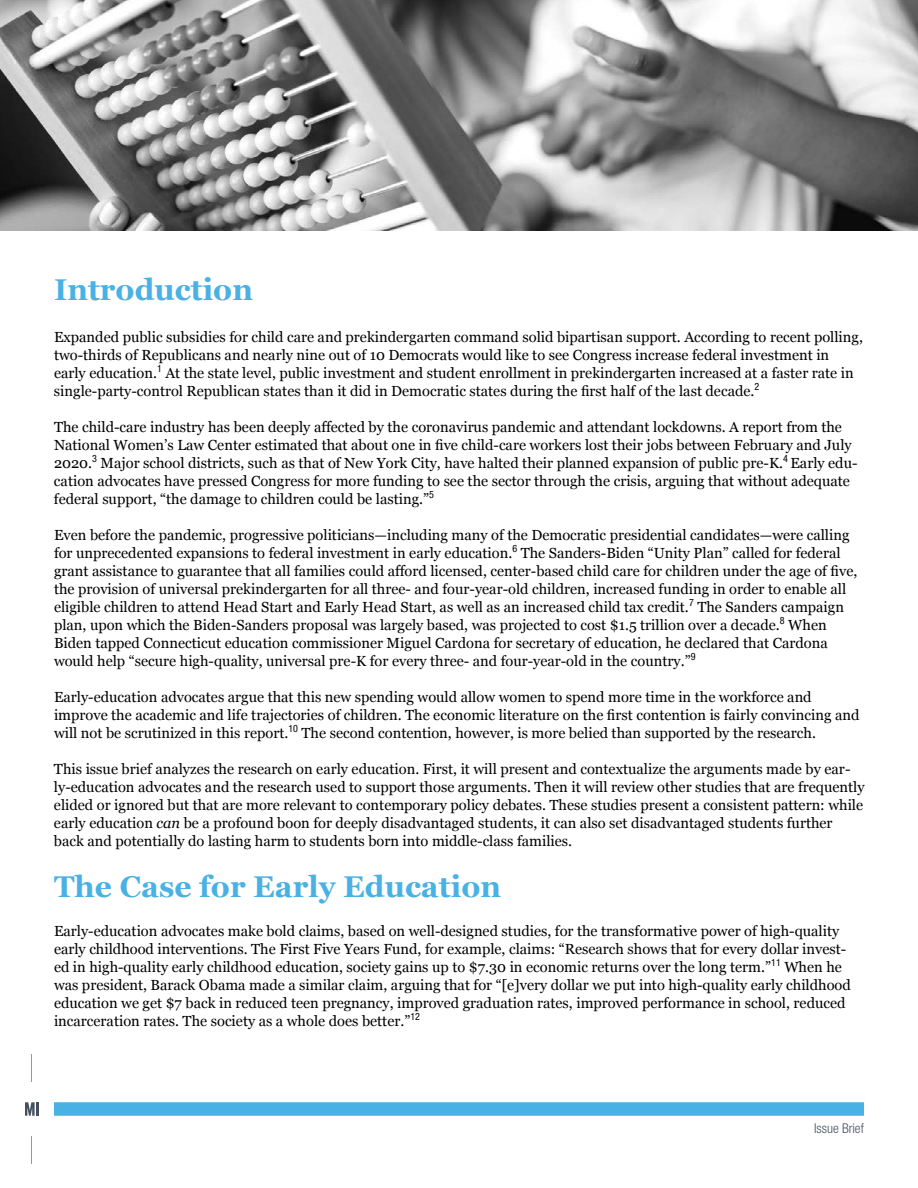
<style>
.page{position:relative;width:918px;height:1188px;background:#fff}
.page>*{position:absolute;margin:0;border:0;box-sizing:border-box;transform-origin:0 0}
.t1{font:700 30px "Georgia";color:#4ab1e4}
.t2{font:14.7px/18px "Georgia";color:#000}
.t3{font:300 condensed 13.5px "Helvetica Neue LT Pro";color:#45505f}
.s1{font-style:italic}
</style>
<div class="page">
<div style="left:54px;top:1102px;width:810px;height:14px;background:#4ab1e4"></div>
<svg style="left:31px;top:1054px;width:1px;height:28px"></svg>
<svg style="left:31px;top:1136px;width:1px;height:28px"></svg>
<svg style="left:25px;top:1102px;width:10px;height:14px"></svg>
<hr style="left:36px;top:1102px;width:3px;height:14px;background:#45505f">
<img style="left:0;top:0;width:918px;height:230px">
<h1 class="t1" style="left:54px;top:267px;width:201px">Introduction</h1>
<p class="t2" style="left:54px;top:327px;width:810px">Expanded public subsidies for child care and prekindergarten command solid bipartisan support. According to recent polling, two-thirds of Republicans and nearly nine out of 10 Democrats would like to see Congress increase federal investment in early education.<sup>1</sup> At the state level, public investment and student enrollment in prekindergarten increased at a faster rate in single-party-control Republican states than it did in Democratic states during the first half of the last decade.<sup>2</sup></p>
<p class="t2" style="left:54px;top:417px;width:805px">The child-care industry has been deeply affected by the coronavirus pandemic and attendant lockdowns. A report from the National Women’s Law Center estimated that about one in five child-care workers lost their jobs between February and July 2020.<sup>3</sup> Major school districts, such as that of New York City, have halted their planned expansion of public pre-K.<sup>4</sup> Early edu&shy;cation advocates have pressed Congress for more funding to see the sector through the crisis, arguing that without adequate federal support, “the damage to children could be lasting.”<sup>5</sup></p>
<p class="t2" style="left:54px;top:525px;width:805px">Even before the pandemic, progressive politicians—including many of the Democratic presidential candidates—were calling for unprecedented expansions to federal investment in early education.<sup>6</sup> The Sanders-Biden “Unity Plan” called for federal grant assistance to guarantee that all families could afford licensed, center-based child care for children under the age of five, the provision of universal prekindergarten for all three- and four-year-old children, increased funding in order to enable all eligible children to attend Head Start and Early Head Start, as well as an increased child tax credit.<sup>7</sup> The Sanders campaign plan, upon which the Biden-Sanders proposal was largely based, was projected to cost $1.5 trillion over a decade.<sup>8</sup> When Biden tapped Connecticut education commissioner Miguel Cardona for secretary of education, he declared that Cardona would help “secure high-quality, universal pre-K for every three- and four-year-old in the country.”<sup>9</sup></p>
<p class="t2" style="left:54px;top:687px;width:807px">Early-education advocates argue that this new spending would allow women to spend more time in the workforce and improve the academic and life trajectories of children. The economic literature on the first contention is fairly convincing and will not be scrutinized in this report.<sup>10</sup> The second contention, however, is more belied than supported by the research.</p>
<p class="t2" style="left:54px;top:759px;width:812px">This issue brief analyzes the research on early education. First, it will present and contextualize the arguments made by ear&shy;ly-education advocates and the research used to support those arguments. Then it will review other studies that are frequently elided or ignored but that are more relevant to contemporary policy debates. These studies present a consistent pattern: while early education <span class="s1">can</span> be a profound boon for deeply disadvantaged students, it can also set disadvantaged students further back and potentially do lasting harm to students born into middle-class families.</p>
<h1 class="t1" style="left:54px;top:864px;width:449px">The Case for Early Education</h1>
<p class="t2" style="left:54px;top:921px;width:798px">Early-education advocates make bold claims, based on well-designed studies, for the transformative power of high-quality early childhood interventions. The First Five Years Fund, for example, claims: “Research shows that for every dollar invest&shy;ed in high-quality early childhood education, society gains up to $7.30 in economic returns over the long term.”<sup>11</sup> When he was president, Barack Obama made a similar claim, arguing that for “[e]very dollar we put into high-quality early childhood education we get $7 back in reduced teen pregnancy, improved graduation rates, improved performance in school, reduced incarceration rates. The society as a whole does better.”<sup>12</sup></p>
<p class="t3" style="left:814px;top:1120px;width:51px">Issue Brief</p>
</div>
